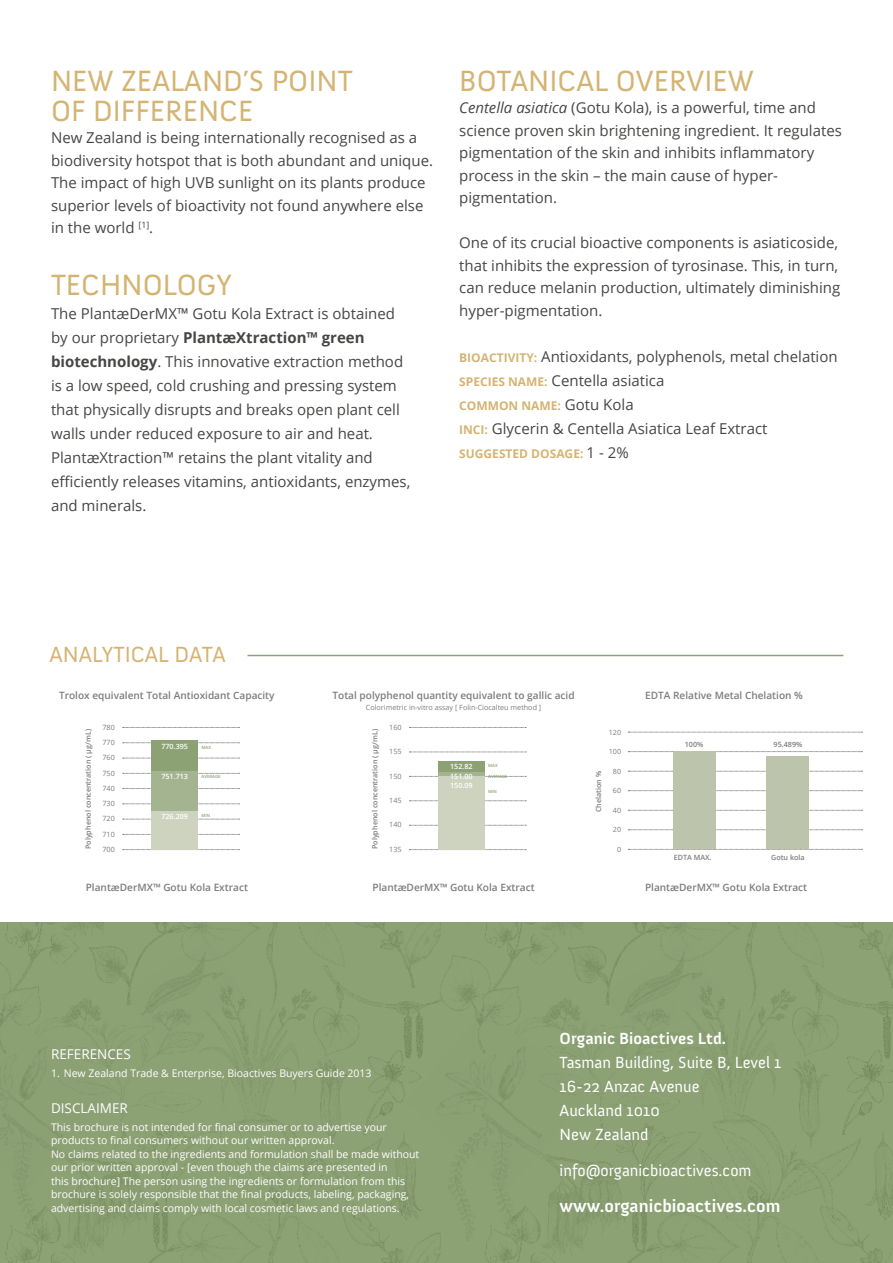
<style>
.page{position:relative;width:893px;height:1263px;background:#fff}
.page>*{position:absolute;margin:0;border:0;box-sizing:border-box;transform-origin:0 0}
.t1{font:30px/30px "Anivers";color:#d4b472}
.t2{font:22.5px "Anivers";color:#d4b472}
.t3{font:700 18px "Anivers";color:#fff}
.t4{font:16.5px/24px "Anivers";color:#fff}
.t5{font:700 16.5px "Anivers";color:#fff}
.t6{font:15px/22.5px "Open Sans";color:#464645}
.t7{font:13.5px "Open Sans";color:#fff}
.t8{font:700 12px "Open Sans";color:#d4b472}
.t9{font:10.5px/13.5px "Open Sans";color:#fff}
.t10{font:600 10.05px "Open Sans";color:#7d7d7d}
.t11{font:7.2px/15.3px "Open Sans";color:#7d7d7d;text-align:justify}
.t12{font:600 7.2px "Open Sans";color:#7d7d7d}
.t13{font:600 7.2px "Open Sans";color:#fff}
.t14{font:600 4.35px "Open Sans";color:#8ca275}
.s1{font-weight:700}
.s2{font-style:italic}
.s3{font-weight:700;font-size:12px;color:#d4b472}
.s4{font-weight:400;font-size:15px;color:#464645}
</style>
<div class="page">
<svg style="left:123px;top:849px;width:116px;height:1px"></svg>
<svg style="left:123px;top:727px;width:116px;height:1px"></svg>
<svg style="left:123px;top:758px;width:116px;height:1px"></svg>
<svg style="left:123px;top:742px;width:116px;height:1px"></svg>
<svg style="left:123px;top:773px;width:116px;height:1px"></svg>
<svg style="left:123px;top:803px;width:116px;height:1px"></svg>
<svg style="left:123px;top:788px;width:116px;height:1px"></svg>
<svg style="left:123px;top:819px;width:116px;height:1px"></svg>
<svg style="left:123px;top:834px;width:116px;height:1px"></svg>
<div style="left:151px;top:741px;width:47px;height:109px;background:#8ca275"></div>
<div style="left:151px;top:771px;width:47px;height:79px;background:#a4b390"></div>
<div style="left:151px;top:811px;width:47px;height:39px;background:#ced3c0"></div>
<svg style="left:409px;top:849px;width:117px;height:1px"></svg>
<svg style="left:409px;top:727px;width:117px;height:1px"></svg>
<svg style="left:409px;top:752px;width:117px;height:1px"></svg>
<svg style="left:409px;top:776px;width:117px;height:1px"></svg>
<svg style="left:409px;top:800px;width:117px;height:1px"></svg>
<svg style="left:409px;top:825px;width:117px;height:1px"></svg>
<div style="left:438px;top:761px;width:47px;height:89px;background:#8ca275"></div>
<div style="left:438px;top:772px;width:47px;height:78px;background:#a4b390"></div>
<div style="left:438px;top:776px;width:47px;height:74px;background:#ced3c0"></div>
<svg style="left:628px;top:849px;width:234px;height:1px"></svg>
<svg style="left:628px;top:751px;width:234px;height:1px"></svg>
<svg style="left:628px;top:732px;width:234px;height:1px"></svg>
<svg style="left:628px;top:771px;width:234px;height:1px"></svg>
<svg style="left:628px;top:790px;width:234px;height:1px"></svg>
<svg style="left:628px;top:810px;width:234px;height:1px"></svg>
<svg style="left:628px;top:829px;width:234px;height:1px"></svg>
<div style="left:673px;top:751px;width:42px;height:98px;background:#bcc5ab"></div>
<div style="left:767px;top:756px;width:42px;height:93px;background:#bcc5ab"></div>
<img style="left:328px;top:1062px;width:25px;height:46px">
<div style="left:229px;top:1018px;width:99px;height:90px;background:#8ba174"></div>
<img style="left:0;top:1066px;width:29px;height:38px">
<img style="left:386px;top:923px;width:47px;height:32px">
<div style="left:270px;top:923px;width:116px;height:95px;background:#8ca275"></div>
<img style="left:301px;top:955px;width:132px;height:107px">
<img style="left:93px;top:923px;width:177px;height:97px">
<img style="left:0;top:945px;width:93px;height:121px">
<img style="left:0;top:923px;width:154px;height:22px">
<div style="left:29px;top:993px;width:200px;height:125px;background:#8ba174"></div>
<img style="left:357px;top:1047px;width:49px;height:79px">
<img style="left:386px;top:1126px;width:49px;height:73px">
<img style="left:386px;top:1199px;width:51px;height:64px">
<div style="left:206px;top:1108px;width:180px;height:155px;background:#8ca275"></div>
<img style="left:154px;top:1198px;width:116px;height:65px">
<img style="left:0;top:1104px;width:154px;height:159px">
<img style="left:131px;top:1118px;width:94px;height:94px">
<img style="left:807px;top:1062px;width:25px;height:46px">
<div style="left:708px;top:1018px;width:99px;height:90px;background:#8ba174"></div>
<img style="left:406px;top:1006px;width:102px;height:183px">
<img style="left:865px;top:923px;width:28px;height:32px">
<div style="left:749px;top:923px;width:116px;height:95px;background:#8ca275"></div>
<img style="left:780px;top:955px;width:113px;height:107px">
<img style="left:572px;top:923px;width:177px;height:97px">
<div style="left:433px;top:923px;width:139px;height:143px;background:#8ca275"></div>
<img style="left:437px;top:923px;width:196px;height:22px">
<div style="left:508px;top:993px;width:200px;height:125px;background:#8ba174"></div>
<img style="left:836px;top:1047px;width:57px;height:79px">
<img style="left:865px;top:1126px;width:28px;height:73px">
<img style="left:865px;top:1199px;width:28px;height:64px">
<div style="left:685px;top:1108px;width:180px;height:155px;background:#8ca275"></div>
<img style="left:633px;top:1198px;width:116px;height:65px">
<img style="left:433px;top:1201px;width:4px;height:62px">
<img style="left:437px;top:1104px;width:196px;height:159px">
<img style="left:610px;top:1118px;width:94px;height:94px">
<hr style="left:247px;top:655px;width:596px;height:1px;background:#8ca275">
<h1 class="t1" style="left:51px;top:66px;width:303px">NEW ZEALAND’S POINT<br>OF DIFFERENCE</h1>
<p class="t6" style="left:51px;top:126px;width:384px">New Zealand is being internationally recognised as a biodiversity hotspot that is both abundant and unique.<br>The impact of high UVB sunlight on its plants produce superior levels of bioactivity not found anywhere else in the world <sup>[1]</sup>.</p>
<h1 class="t1" style="left:51px;top:271px;width:182px">TECHNOLOGY</h1>
<p class="t6" style="left:51px;top:302px;width:361px;line-height:24px">The PlantæDerMX™ Gotu Kola Extract is obtained by our proprietary <span class="s1">PlantæXtraction™ green biotechnology</span>. This innovative extraction method is a low speed, cold crushing and pressing system that physically disrupts and breaks open plant cell walls under reduced exposure to air and heat.<br>PlantæXtraction™ retains the plant vitality and efficiently releases vitamins, antioxidants, enzymes, and minerals.</p>
<h1 class="t1" style="left:459px;top:66px;width:296px">BOTANICAL OVERVIEW</h1>
<p class="t6" style="left:459px;top:96px;width:384px"><span class="s2">Centella asiatica</span> (Gotu Kola), is a powerful, time and science proven skin brightening ingredient. It regulates pigmentation of the skin and inhibits inflammatory process in the skin – the main cause of hyper&shy;pigmentation.</p>
<p class="t6" style="left:459px;top:231px;width:383px">One of its crucial bioactive components is asiaticoside, that inhibits the expression of tyrosinase. This, in turn, can reduce melanin production, ultimately diminishing hyper-pigmentation.</p>
<p class="t6" style="left:459px;top:344px;width:380px;line-height:24px"><span class="s3">BIOACTIVITY:</span> Antioxidants, polyphenols, metal chelation<br><span class="s3">SPECIES NAME:</span> Centella asiatica</p>
<p class="t8" style="left:459px;top:397px;width:176px">COMMON NAME: <span class="s4">Gotu Kola</span></p>
<p class="t6" style="left:459px;top:417px;width:310px"><span class="s3">INCI:</span> Glycerin &amp; Centella Asiatica Leaf Extract</p>
<p class="t8" style="left:459px;top:445px;width:171px">SUGGESTED DOSAGE: <span class="s4">1 - 2%</span></p>
<h2 class="t2" style="left:50px;top:642px;width:178px">ANALYTICAL DATA</h2>
<p class="t10" style="left:59px;top:688px;width:217px">Trolox equivalent Total Antioxidant Capacity</p>
<p class="t10" style="left:332px;top:688px;width:244px">Total polyphenol quantity equivalent to gallic acid</p>
<p class="t10" style="left:645px;top:688px;width:159px">EDTA Relative Metal Chelation %</p>
<p class="t11" style="left:366px;top:700px;width:177px">Colorimetric in-vitro assay [ Folin-Ciocalteu method ]</p>
<p class="t12" style="left:83px;top:849px;width:121px;rotate:-90deg">Polyphenol concentration ( µg/mL)</p>
<p class="t11" style="left:103px;top:719px;width:14px">780<br>770<br>760<br>750<br>740<br>730<br>720<br>710<br>700</p>
<p class="t13" style="left:161px;top:741px;width:28px">770.395</p>
<p class="t13" style="left:161px;top:771px;width:28px">751.713</p>
<p class="t13" style="left:161px;top:811px;width:28px">726.209</p>
<p class="t14" style="left:202px;top:744px;width:11px">MAX</p>
<p class="t14" style="left:202px;top:773px;width:21px">AVERAGE</p>
<p class="t14" style="left:202px;top:812px;width:10px">MIN</p>
<p class="t12" style="left:370px;top:849px;width:121px;rotate:-90deg">Polyphenol concentration ( µg/mL)</p>
<p class="t11" style="left:389px;top:719px;width:14px">160</p>
<p class="t11" style="left:389px;top:744px;width:14px">155</p>
<p class="t11" style="left:389px;top:768px;width:14px">150</p>
<p class="t11" style="left:389px;top:792px;width:14px">145</p>
<p class="t11" style="left:389px;top:817px;width:14px">140</p>
<p class="t11" style="left:389px;top:841px;width:14px">135</p>
<p class="t13" style="left:450px;top:762px;width:24px">152.82</p>
<p class="t13" style="left:450px;top:780px;width:24px">150.09</p>
<p class="t13" style="left:450px;top:771px;width:24px">151.00</p>
<p class="t14" style="left:488px;top:762px;width:11px">MAX</p>
<p class="t14" style="left:488px;top:773px;width:21px">AVERAGE</p>
<p class="t14" style="left:488px;top:788px;width:10px">MIN</p>
<p class="t12" style="left:593px;top:812px;width:43px;rotate:-90deg">Chelation %</p>
<p class="t11" style="left:609px;top:724px;width:14px">120</p>
<p class="t11" style="left:609px;top:744px;width:14px">100</p>
<p class="t11" style="left:613px;top:763px;width:10px">80</p>
<p class="t11" style="left:613px;top:783px;width:10px">60</p>
<p class="t11" style="left:613px;top:802px;width:10px">40</p>
<p class="t11" style="left:613px;top:822px;width:10px">20</p>
<p class="t11" style="left:617px;top:841px;width:6px">0</p>
<p class="t12" style="left:685px;top:739px;width:20px">100%</p>
<p class="t12" style="left:774px;top:740px;width:30px">95.489%</p>
<p class="t12" style="left:674px;top:853px;width:39px">EDTA MAX.</p>
<p class="t12" style="left:771px;top:853px;width:35px">Gotu kola</p>
<p class="t10" style="left:86px;top:881px;width:164px">PlantæDerMX™ Gotu Kola Extract</p>
<p class="t10" style="left:372px;top:881px;width:164px">PlantæDerMX™ Gotu Kola Extract</p>
<p class="t10" style="left:645px;top:881px;width:164px">PlantæDerMX™ Gotu Kola Extract</p>
<p class="t7" style="left:51px;top:1045px;width:81px">REFERENCES</p>
<p class="t9" style="left:51px;top:1066px;width:322px">1. New Zealand Trade &amp; Enterprise, Bioactives Buyers Guide 2013</p>
<p class="t7" style="left:51px;top:1099px;width:78px">DISCLAIMER</p>
<p class="t9" style="left:51px;top:1120px;width:370px">This brochure is not intended for final consumer or to advertise your products to final consumers without our written approval.<br>No claims related to the ingredients and formulation shall be made without our prior written approval - [even though the claims are presented in<br>this brochure] The person using the ingredients or formulation from this brochure is solely responsible that the final products, labeling, packaging, advertising and claims comply with local cosmetic laws and regulations.</p>
<p class="t5" style="left:560px;top:1029px;width:168px">Organic Bioactives Ltd.</p>
<p class="t4" style="left:560px;top:1050px;width:223px">Tasman Building, Suite B, Level 1<br>16-22 Anzac Avenue<br>Auckland 1010<br>New Zealand</p>
<p class="t4" style="left:560px;top:1159px;width:194px">info@organicbioactives.com</p>
<p class="t3" style="left:560px;top:1196px;width:222px">www.organicbioactives.com</p>
</div>
